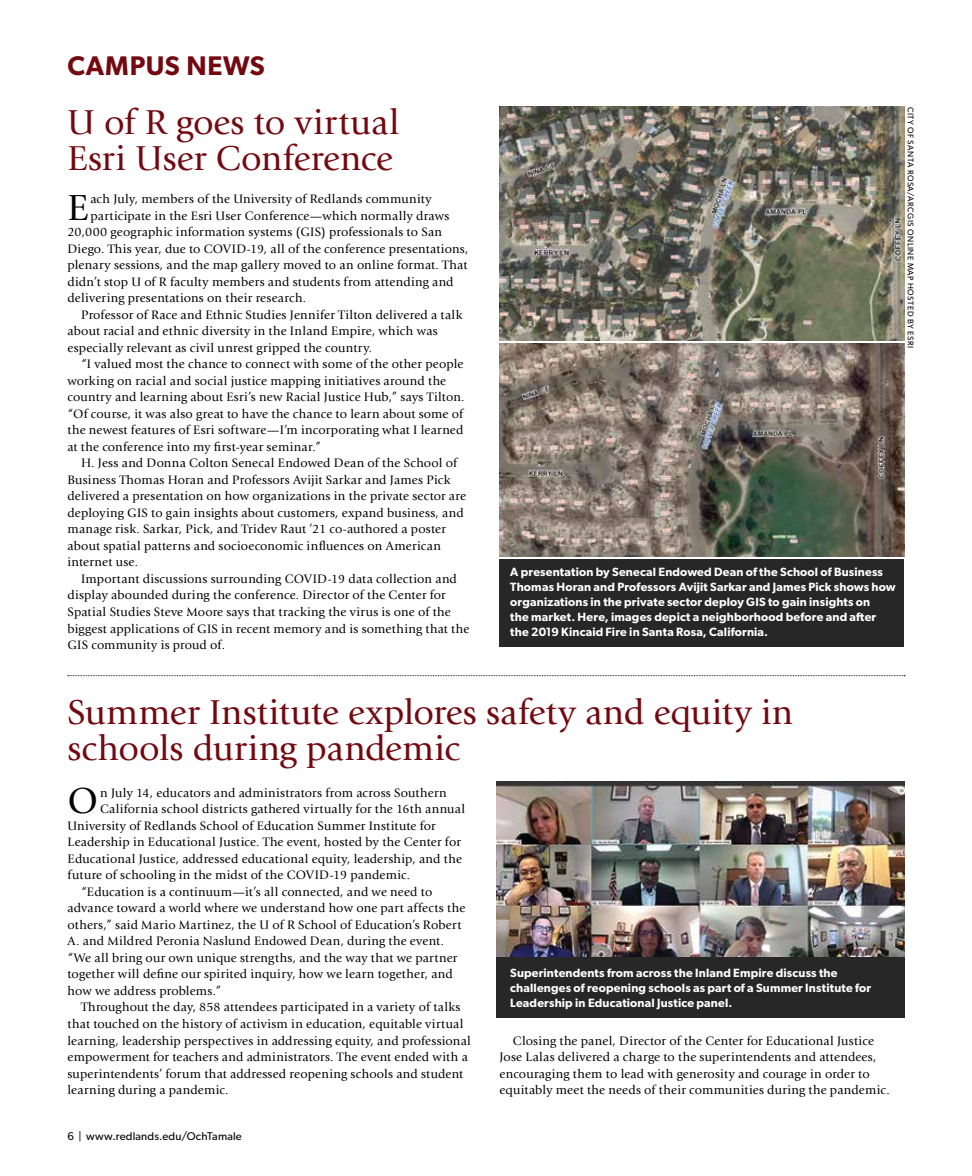
<style>
.page{position:relative;width:972px;height:1176px;background:#fff}
.page>*{position:absolute;margin:0;border:0;box-sizing:border-box;transform-origin:0 0}
.t1{font:37.8px "Giovanni Std";color:#000}
.t2{font:36px/36px "Giovanni Std";color:#730810}
.t3{font:600 27px "Gibson";letter-spacing:.03em;color:#730810}
.t4{font:12.75px/16.5px "Giovanni Std";letter-spacing:.015em;color:#000}
.t5{font:600 12px/15px "Gibson";letter-spacing:.015em;color:#fff}
.t6{font:11.25px "Gibson";letter-spacing:.015em;color:#000}
.t7{font:8.25px "Gibson";letter-spacing:.06em;color:#000}
</style>
<div class="page">
<svg style="left:68px;top:675px;width:837px;height:1px"></svg>
<img style="left:500px;top:106px;width:404px;height:235px">
<img style="left:500px;top:344px;width:404px;height:213px">
<div style="left:500px;top:558px;width:404px;height:88px;background:#272727"></div>
<img style="left:496px;top:781px;width:408px;height:175px">
<div style="left:496px;top:956px;width:408px;height:61px;background:#272727"></div>
<h3 class="t3" style="left:68px;top:49px;width:199px">CAMPUS NEWS</h3>
<h2 class="t2" style="left:68px;top:105px;width:334px">U of R goes to virtual<br>Esri User Conference</h2>
<p class="t7" style="left:916px;top:106px;width:243px;rotate:90deg">CITY OF SANTA ROSA/ARCGIS ONLINE MAP HOSTED BY ESRI</p>
<h1 class="t1" style="left:68px;top:186px;width:22px">E</h1>
<p class="t4" style="left:90px;top:191px;width:343px">ach July, members of the University of Redlands community</p>
<p class="t4" style="left:90px;top:207px;width:361px">participate in the Esri User Conference—which normally draws</p>
<p class="t4" style="left:68px;top:224px;width:376px">20,000 geographic information systems (GIS) professionals to San</p>
<p class="t4" style="left:68px;top:240px;width:402px">Diego. This year, due to COVID-19, all of the conference presentations,</p>
<p class="t4" style="left:68px;top:257px;width:401px">plenary sessions, and the map gallery moved to an online format. That</p>
<p class="t4" style="left:68px;top:273px;width:388px">didn’t stop U of R faculty members and students from attending and</p>
<p class="t4" style="left:68px;top:290px;width:240px">delivering presentations on their research.</p>
<p class="t4" style="left:81px;top:306px;width:383px">Professor of Race and Ethnic Studies Jennifer Tilton delivered a talk</p>
<p class="t4" style="left:68px;top:323px;width:372px">about racial and ethnic diversity in the Inland Empire, which was</p>
<p class="t4" style="left:68px;top:339px;width:306px">especially relevant as civil unrest gripped the country.</p>
<p class="t4" style="left:81px;top:356px;width:384px">“I valued most the chance to connect with some of the other people</p>
<p class="t4" style="left:68px;top:372px;width:380px">working on racial and social justice mapping initiatives around the</p>
<p class="t4" style="left:68px;top:389px;width:398px">country and learning about Esri’s new Racial Justice Hub,” says Tilton.</p>
<p class="t4" style="left:68px;top:405px;width:397px">“Of course, it was also great to have the chance to learn about some of</p>
<p class="t4" style="left:68px;top:422px;width:397px">the newest features of Esri software—I’m incorporating what I learned</p>
<p class="t4" style="left:68px;top:438px;width:255px">at the conference into my first-year seminar.”</p>
<p class="t4" style="left:81px;top:455px;width:378px">H. Jess and Donna Colton Senecal Endowed Dean of the School of</p>
<p class="t4" style="left:68px;top:471px;width:385px">Business Thomas Horan and Professors Avijit Sarkar and James Pick</p>
<p class="t4" style="left:68px;top:488px;width:400px">delivered a presentation on how organizations in the private sector are</p>
<p class="t4" style="left:68px;top:504px;width:398px">deploying GIS to gain insights about customers, expand business, and</p>
<p class="t4" style="left:68px;top:521px;width:380px">manage risk. Sarkar, Pick, and Tridev Raut ’21 co-authored a poster</p>
<p class="t4" style="left:68px;top:537px;width:375px">about spatial patterns and socioeconomic influences on American</p>
<p class="t4" style="left:68px;top:554px;width:72px">internet use.</p>
<p class="t4" style="left:81px;top:570px;width:377px">Important discussions surrounding COVID-19 data collection and</p>
<p class="t4" style="left:68px;top:587px;width:380px">display abounded during the conference. Director of the Center for</p>
<p class="t4" style="left:68px;top:603px;width:385px">Spatial Studies Steve Moore says that tracking the virus is one of the</p>
<p class="t4" style="left:68px;top:620px;width:403px">biggest applications of GIS in recent memory and is something that the</p>
<p class="t4" style="left:68px;top:636px;width:159px">GIS community is proud of.</p>
<p class="t5" style="left:510px;top:564px;width:387px">A presentation by Senecal Endowed Dean of the School of Business Thomas Horan and Professors Avijit Sarkar and James Pick shows how organizations in the private sector deploy GIS to gain insights on<br>the market. Here, images depict a neighborhood before and after the 2019 Kincaid Fire in Santa Rosa, California.</p>
<h2 class="t2" style="left:68px;top:694px;width:727px">Summer Institute explores safety and equity in schools during pandemic</h2>
<h1 class="t1" style="left:68px;top:779px;width:32px">O</h1>
<p class="t4" style="left:100px;top:784px;width:348px">n July 14, educators and administrators from across Southern</p>
<p class="t4" style="left:100px;top:801px;width:367px">California school districts gathered virtually for the 16th annual</p>
<p class="t4" style="left:68px;top:817px;width:370px">University of Redlands School of Education Summer Institute for</p>
<p class="t4" style="left:68px;top:834px;width:395px">Leadership in Educational Justice. The event, hosted by the Center for</p>
<p class="t4" style="left:68px;top:850px;width:396px">Educational Justice, addressed educational equity, leadership, and the</p>
<p class="t4" style="left:68px;top:867px;width:344px">future of schooling in the midst of the COVID-19 pandemic.</p>
<p class="t4" style="left:81px;top:883px;width:353px">“Education is a continuum—it’s all connected, and we need to</p>
<p class="t4" style="left:68px;top:900px;width:399px">advance toward a world where we understand how one part affects the</p>
<p class="t4" style="left:68px;top:916px;width:395px">others,” said Mario Martinez, the U of R School of Education’s Robert</p>
<p class="t4" style="left:68px;top:933px;width:378px">A. and Mildred Peronia Naslund Endowed Dean, during the event.</p>
<p class="t4" style="left:68px;top:949px;width:391px">“We all bring our own unique strengths, and the way that we partner</p>
<p class="t4" style="left:68px;top:966px;width:387px">together will define our spirited inquiry, how we learn together, and</p>
<p class="t4" style="left:68px;top:982px;width:155px">how we address problems.”</p>
<p class="t4" style="left:81px;top:999px;width:381px">Throughout the day, 858 attendees participated in a variety of talks</p>
<p class="t4" style="left:68px;top:1015px;width:398px">that touched on the history of activism in education, equitable virtual</p>
<p class="t4" style="left:68px;top:1032px;width:405px">learning, leadership perspectives in addressing equity, and professional</p>
<p class="t4" style="left:68px;top:1048px;width:402px">empowerment for teachers and administrators. The event ended with a</p>
<p class="t4" style="left:68px;top:1065px;width:397px">superintendents’ forum that addressed reopening schools and student</p>
<p class="t4" style="left:68px;top:1081px;width:163px">learning during a pandemic.</p>
<p class="t6" style="left:68px;top:1129px;width:176px">6 | www.redlands.edu/OchTamale</p>
<p class="t5" style="left:510px;top:964px;width:363px">Superintendents from across the Inland Empire discuss the challenges of reopening schools as part of a Summer Institute for<br>Leadership in Educational Justice panel.</p>
<p class="t4" style="left:499px;top:1032px;width:392px;text-indent:14px">Closing the panel, Director of the Center for Educational Justice Jose Lalas delivered a charge to the superintendents and attendees, encouraging them to lead with generosity and courage in order to equitably meet the needs of their communities during the pandemic.</p>
</div>
